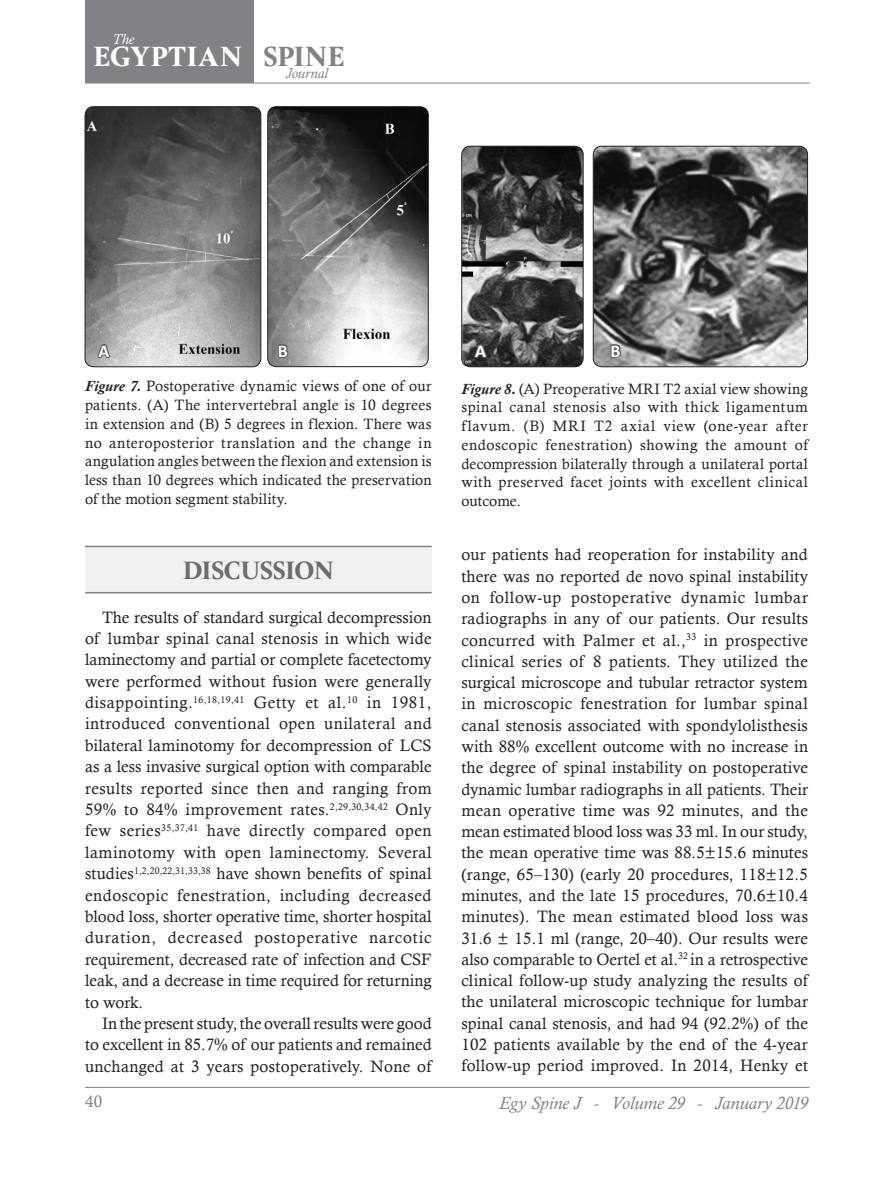
<style>
.page{position:relative;width:893px;height:1178px;background:#fff}
.page>*{position:absolute;margin:0;border:0;box-sizing:border-box;transform-origin:0 0}
.t1{font:800 29.85px "Hermann";letter-spacing:.005em;color:#fff}
.t2{font:800 27px "Hermann";letter-spacing:-.015em;color:#6c6d70}
.t3{font:italic 18px "Calisto";letter-spacing:-.005em;color:#808285}
.t4{font:700 18px "Calibri";color:#fff}
.t5{font:16.5px/21.3px "Calisto";letter-spacing:.015em;color:#231f20;text-align:justify}
.t6{font:16.5px "Calisto";color:#808285}
.Figures{font:15px/18.8px "Calisto";letter-spacing:.02em;color:#231f20;text-align:justify}
.t7{font:italic 14.4px "Calisto";color:#808285}
.t8{font:italic 14.4px "Calisto";color:#fff}
.s1{color:#808285}
.s2{font-weight:700;font-style:italic}
</style>
<div class="page">
<hr style="left:85px;top:1087px;width:725px;height:1px;background:#808285">
<hr style="left:85px;top:83px;width:725px;height:1px;background:#808285">
<div style="left:85px;top:0;width:169px;height:83px;background:#808285"></div>
<img style="left:593px;top:146px;width:214px;height:221px">
<div style="left:593px;top:146px;width:215px;height:221px;border:1px solid #231f20;border-radius:9px"></div>
<img style="left:462px;top:146px;width:121px;height:221px">
<div style="left:461px;top:146px;width:122px;height:221px;border:1px solid #231f20;border-radius:9px"></div>
<img style="left:268px;top:107px;width:160px;height:260px">
<div style="left:267px;top:106px;width:162px;height:261px;border:1px solid #231f20;border-radius:9px"></div>
<img style="left:85px;top:107px;width:176px;height:260px">
<div style="left:85px;top:106px;width:176px;height:261px;border:1px solid #231f20;border-radius:9px"></div>
<div style="left:85px;top:546px;width:347px;height:47px;background:#f0f1f2"></div>
<hr style="left:85px;top:592px;width:347px;height:1px;background:#808285">
<hr style="left:85px;top:546px;width:347px;height:1px;background:#808285">
<svg style="left:96px;top:332px;width:15px;height:27px"></svg>
<svg style="left:473px;top:332px;width:15px;height:27px"></svg>
<svg style="left:276px;top:343px;width:14px;height:17px"></svg>
<svg style="left:609px;top:343px;width:14px;height:17px"></svg>
<p class="t8" style="left:112px;top:31px;width:23px">The</p>
<h1 class="t1" style="left:93px;top:34px;width:253px">EGYPTIAN <span class="s1">SPINE</span></h1>
<p class="t7" style="left:286px;top:64px;width:44px">Journal</p>
<p class="t4" style="left:98px;top:338px;width:12px">A</p>
<p class="t4" style="left:278px;top:338px;width:12px">B</p>
<p class="t4" style="left:475px;top:338px;width:12px">A</p>
<p class="t4" style="left:610px;top:338px;width:12px">B</p>
<p class="Figures" style="left:85px;top:377px;width:348px"><span class="s2">Figure 7.</span> Postoperative dynamic views of one of our patients. (A) The intervertebral angle is 10 degrees in extension and (B) 5 degrees in flexion. There was no anteroposterior translation and the change in angulation angles between the flexion and extension is less than 10 degrees which indicated the preservation of the motion segment stability.</p>
<p class="t2" style="left:183px;top:549px;width:153px">DISCUSSION</p>
<p class="t5" style="left:85px;top:606px;width:348px;text-indent:17px">The results of standard surgical decompression of lumbar spinal canal stenosis in which wide laminectomy and partial or complete facetectomy were performed without fusion were generally disappointing.<sup>16,18,19,41</sup> Getty et al.<sup>10</sup> in 1981, introduced conventional open unilateral and bilateral laminotomy for decompression of LCS as a less invasive surgical option with comparable results reported since then and ranging from 59% to 84% improvement rates.<sup>2,29,30,34,42</sup> Only few series<sup>35,37,41</sup> have directly compared open laminotomy with open laminectomy. Several studies<sup>1,2,20,22,31,33,38</sup> have shown benefits of spinal endoscopic fenestration, including decreased blood loss, shorter operative time, shorter hospital duration, decreased postoperative narcotic requirement, decreased rate of infection and CSF leak, and a decrease in time required for returning to work.</p>
<p class="t5" style="left:85px;top:1012px;width:348px;text-indent:17px">In the present study, the overall results were good to excellent in 85.7% of our patients and remained unchanged at 3 years postoperatively. None of</p>
<p class="Figures" style="left:461px;top:379px;width:348px"><span class="s2">Figure 8.</span> (A) Preoperative MRI T2 axial view showing spinal canal stenosis also with thick ligamentum flavum. (B) MRI T2 axial view (one-year after endoscopic fenestration) showing the amount of decompression bilaterally through a unilateral portal with preserved facet joints with excellent clinical outcome.</p>
<p class="t5" style="left:461px;top:544px;width:348px">our patients had reoperation for instability and there was no reported de novo spinal instability on follow-up postoperative dynamic lumbar radiographs in any of our patients. Our results concurred with Palmer et al.,<sup>33</sup> in prospective clinical series of 8 patients. They utilized the surgical microscope and tubular retractor system in microscopic fenestration for lumbar spinal canal stenosis associated with spondylolisthesis with 88% excellent outcome with no increase in the degree of spinal instability on postoperative dynamic lumbar radiographs in all patients. Their mean operative time was 92 minutes, and the mean estimated blood loss was 33 ml. In our study, the mean operative time was 88.5±15.6 minutes (range, 65–130) (early 20 procedures, 118±12.5 minutes, and the late 15 procedures, 70.6±10.4 minutes). The mean estimated blood loss was 31.6 ± 15.1 ml (range, 20–40). Our results were also comparable to Oertel et al.<sup>32</sup> in a retrospective clinical follow-up study analyzing the results of the unilateral microscopic technique for lumbar spinal canal stenosis, and had 94 (92.2%) of the 102 patients available by the end of the 4-year follow-up period improved. In 2014, Henky et</p>
<p class="t6" style="left:85px;top:1092px;width:19px">40</p>
<p class="t3" style="left:499px;top:1092px;width:310px">Egy Spine J - Volume 29 - January 2019</p>
</div>
